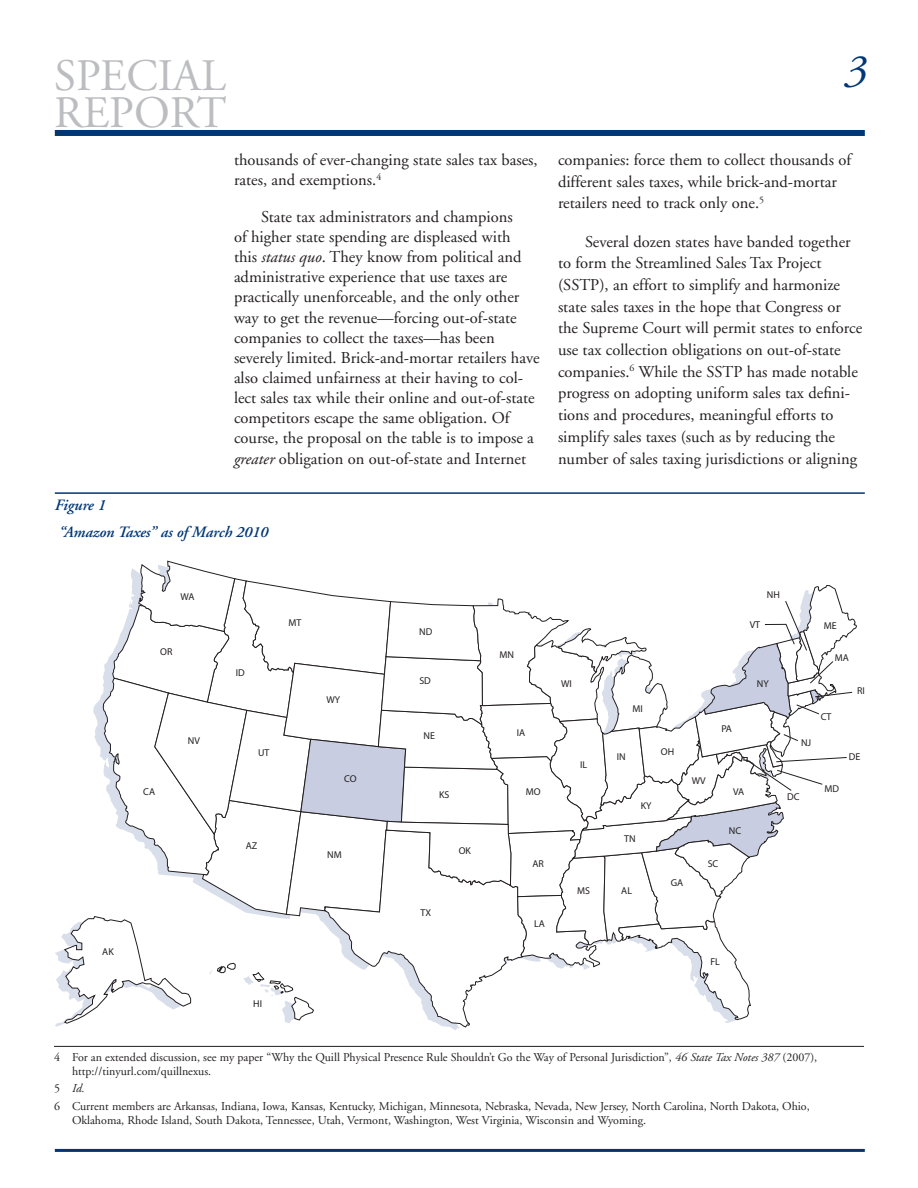
<style>
.page{position:relative;width:918px;height:1188px;background:#fff}
.page>*{position:absolute;margin:0;border:0;box-sizing:border-box;transform-origin:0 0}
.t1{font:45px "Adobe Garamond";color:#bcbdc0}
.t2{font:italic 45px "Adobe Garamond";color:#013775}
.SR_Body{font:16.5px/20.1px "Adobe Garamond";color:#231f20}
.Table_Head{font:italic 600 15.75px "Adobe Garamond";color:#013775}
.Table_No{font:italic 600 15.75px "Adobe Garamond";color:#013775}
.SR_Footnote{font:12px/13.5px "Adobe Garamond";color:#231f20}
.SR_Footnote_First{font:12px/13.5px "Adobe Garamond";color:#231f20}
.SR_Footnote-2{font:italic 12px "Adobe Garamond";color:#231f20}
.t3{font:9.9px "Myriad";color:#231f20}
.s1{font-style:italic}
.s2{font-style:normal}
</style>
<div class="page">
<div style="left:55px;top:130px;width:810px;height:6px;background:#013775"></div>
<hr style="left:55px;top:1149px;width:810px;height:3px;background:#013775">
<hr style="left:55px;top:492px;width:810px;height:2px;background:#013775">
<svg style="left:55px;top:561px;width:802px;height:466px"></svg>
<hr style="left:54px;top:1046px;width:810px;height:1px;background:#231f20">
<p class="t1" style="left:54px;top:52px;width:173px">SPECIAL</p>
<p class="t1" style="left:54px;top:89px;width:174px">REPORT</p>
<p class="SR_Body" style="left:234px;top:150px;width:305px">thousands of ever-changing state sales tax bases, rates, and exemptions.<sup>4</sup></p>
<p class="SR_Body" style="left:234px;top:207px;width:307px;text-indent:27px">State tax administrators and champions<br>of higher state spending are displeased with<br>this <span class="s1">status quo</span>. They know from political and administrative experience that use taxes are practically unenforceable, and the only other way to get the revenue—forcing out-of-state companies to collect the taxes—has been severely limited. Brick-and-mortar retailers have also claimed unfairness at their having to col&shy;lect sales tax while their online and out-of-state competitors escape the same obligation. Of course, the proposal on the table is to impose a <span class="s1">greater</span> obligation on out-of-state and Internet</p>
<p class="Table_No" style="left:55px;top:497px;width:52px">Figure 1</p>
<p class="Table_Head" style="left:59px;top:524px;width:211px">“Amazon Taxes” as of March 2010</p>
<p class="t2" style="left:844px;top:46px;width:24px">3</p>
<p class="SR_Body" style="left:558px;top:149px;width:295px;line-height:21.8px">companies: force them to collect thousands of different sales taxes, while brick-and-mortar retailers need to track only one.<sup>5</sup></p>
<p class="SR_Body" style="left:558px;top:231px;width:306px;line-height:21.8px;text-indent:27px">Several dozen states have banded together to form the Streamlined Sales Tax Project (SSTP), an effort to simplify and harmonize state sales taxes in the hope that Congress or the Supreme Court will permit states to enforce use tax collection obligations on out-of-state companies.<sup>6</sup> While the SSTP has made notable progress on adopting uniform sales tax defini&shy;tions and procedures, meaningful efforts to simplify sales taxes (such as by reducing the number of sales taxing jurisdictions or aligning</p>
<p class="t3" style="left:102px;top:947px;width:13px">AK</p>
<p class="t3" style="left:181px;top:592px;width:15px">WA</p>
<p class="t3" style="left:160px;top:647px;width:14px">OR</p>
<p class="t3" style="left:188px;top:735px;width:14px">NV</p>
<p class="t3" style="left:236px;top:668px;width:11px">ID</p>
<p class="t3" style="left:289px;top:618px;width:14px">MT</p>
<p class="t3" style="left:258px;top:748px;width:13px">UT</p>
<p class="t3" style="left:326px;top:695px;width:15px">WY</p>
<p class="t3" style="left:344px;top:774px;width:14px">CO</p>
<p class="t3" style="left:419px;top:627px;width:15px">ND</p>
<p class="t3" style="left:419px;top:676px;width:13px">SD</p>
<p class="t3" style="left:424px;top:730px;width:13px">NE</p>
<p class="t3" style="left:500px;top:650px;width:16px">MN</p>
<p class="t3" style="left:517px;top:728px;width:10px">IA</p>
<p class="t3" style="left:143px;top:786px;width:13px">CA</p>
<p class="t3" style="left:526px;top:787px;width:16px">MO</p>
<p class="t3" style="left:439px;top:790px;width:12px">KS</p>
<p class="t3" style="left:561px;top:678px;width:12px">WI</p>
<p class="t3" style="left:580px;top:759px;width:9px">IL</p>
<p class="t3" style="left:246px;top:841px;width:13px">AZ</p>
<p class="t3" style="left:327px;top:850px;width:16px">NM</p>
<p class="t3" style="left:420px;top:907px;width:12px">TX</p>
<p class="t3" style="left:459px;top:846px;width:14px">OK</p>
<p class="t3" style="left:532px;top:859px;width:13px">AR</p>
<p class="t3" style="left:534px;top:919px;width:12px">LA</p>
<p class="t3" style="left:577px;top:885px;width:14px">MS</p>
<p class="t3" style="left:253px;top:998px;width:10px">HI</p>
<p class="t3" style="left:767px;top:590px;width:15px">NH</p>
<p class="t3" style="left:750px;top:619px;width:12px">VT</p>
<p class="t3" style="left:824px;top:621px;width:14px">ME</p>
<p class="t3" style="left:632px;top:703px;width:12px">MI</p>
<p class="t3" style="left:617px;top:752px;width:10px">IN</p>
<p class="t3" style="left:641px;top:801px;width:12px">KY</p>
<p class="t3" style="left:624px;top:834px;width:13px">TN</p>
<p class="t3" style="left:621px;top:885px;width:12px">AL</p>
<p class="t3" style="left:661px;top:747px;width:15px">OH</p>
<p class="t3" style="left:721px;top:724px;width:12px">PA</p>
<p class="t3" style="left:692px;top:776px;width:15px">WV</p>
<p class="t3" style="left:733px;top:786px;width:12px">VA</p>
<p class="t3" style="left:671px;top:878px;width:14px">GA</p>
<p class="t3" style="left:708px;top:858px;width:12px">SC</p>
<p class="t3" style="left:729px;top:826px;width:14px">NC</p>
<p class="t3" style="left:757px;top:679px;width:13px">NY</p>
<p class="t3" style="left:835px;top:653px;width:16px">MA</p>
<p class="t3" style="left:801px;top:738px;width:12px">NJ</p>
<p class="t3" style="left:821px;top:712px;width:12px">CT</p>
<p class="t3" style="left:787px;top:791px;width:14px">DC</p>
<p class="t3" style="left:824px;top:784px;width:16px">MD</p>
<p class="t3" style="left:857px;top:686px;width:9px">RI</p>
<p class="t3" style="left:849px;top:752px;width:13px">DE</p>
<p class="t3" style="left:710px;top:956px;width:11px">FL</p>
<p class="SR_Footnote_First" style="left:72px;top:1051px;width:747px;text-indent:-18px">4 For an extended discussion, see my paper “Why the Quill Physical Presence Rule Shouldn’t Go the Way of Personal Jurisdiction”, <span class="s1">46 State Tax Notes 387</span> (2007), http://tinyurl.com/quillnexus.</p>
<p class="SR_Footnote-2" style="left:54px;top:1082px;width:32px"><span class="s2">5</span> Id.</p>
<p class="SR_Footnote" style="left:72px;top:1100px;width:739px;text-indent:-18px">6 Current members are Arkansas, Indiana, Iowa, Kansas, Kentucky, Michigan, Minnesota, Nebraska, Nevada, New Jersey, North Carolina, North Dakota, Ohio,<br>Oklahoma, Rhode Island, South Dakota, Tennessee, Utah, Vermont, Washington, West Virginia, Wisconsin and Wyoming.</p>
</div>
